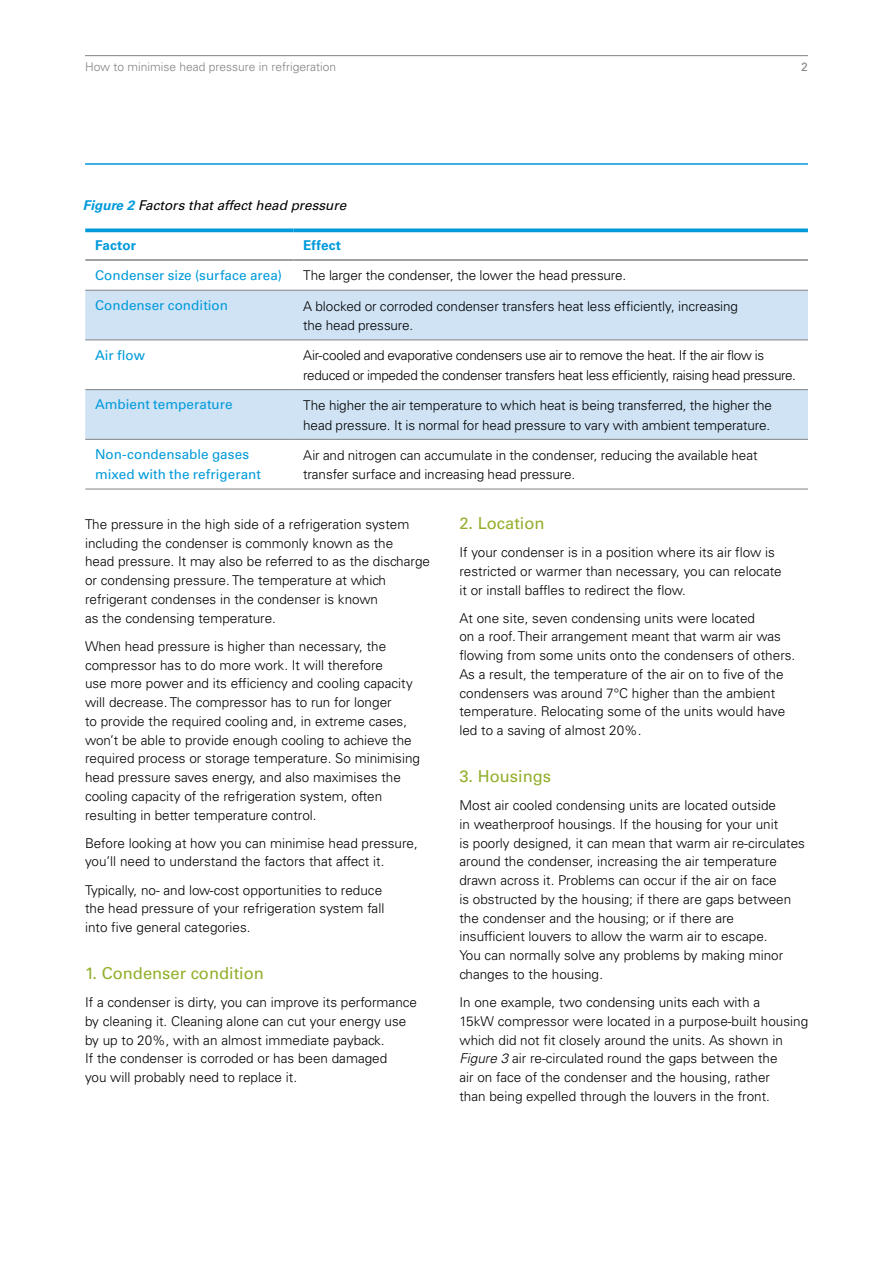
<style>
.page{position:relative;width:893px;height:1263px;background:#fff}
.page>*{position:absolute;margin:0;border:0;box-sizing:border-box;transform-origin:0 0}
.t1{font:16.5px "Univers";color:#92af2b}
.t2{font:300 13.5px/18.8px "Univers";color:#000}
.t3{font:300 13.5px/19.5px "Univers";letter-spacing:-.025em;color:#000}
.t4{font:13.5px/19.5px "Univers";letter-spacing:.005em;color:#009ada}
.t5{font:italic 13.5px "Univers";color:#000}
.t6{font:700 13.5px "Univers";letter-spacing:.005em;color:#009ada}
.t7{font:300 12px "Univers";color:#808285}
.t8{font:12px "Univers";color:#808285}
.s1{font-weight:700;color:#009ada}
.s2{font-style:italic}
</style>
<div class="page">
<hr style="left:85px;top:55px;width:723px;height:1px;background:#808285">
<hr style="left:85px;top:163px;width:723px;height:2px;background:#009ada">
<svg style="left:85px;top:291px;width:723px;height:148px;fill:#cfe3f5"></svg>
<hr style="left:85px;top:290px;width:208px;height:1px;background:#808285">
<hr style="left:293px;top:290px;width:515px;height:1px;background:#808285">
<hr style="left:85px;top:339px;width:208px;height:1px;background:#808285">
<hr style="left:293px;top:339px;width:515px;height:1px;background:#808285">
<hr style="left:85px;top:389px;width:208px;height:1px;background:#808285">
<hr style="left:293px;top:389px;width:515px;height:1px;background:#808285">
<hr style="left:85px;top:439px;width:208px;height:1px;background:#808285">
<hr style="left:293px;top:439px;width:515px;height:1px;background:#808285">
<hr style="left:85px;top:489px;width:208px;height:1px;background:#808285">
<hr style="left:293px;top:489px;width:515px;height:1px;background:#808285">
<svg style="left:85px;top:228px;width:208px;height:4px"></svg>
<svg style="left:293px;top:228px;width:515px;height:4px;background:#1fa6de"></svg>
<hr style="left:85px;top:259px;width:208px;height:2px;background:#808285">
<hr style="left:293px;top:259px;width:515px;height:2px;background:#808285">
<p class="t7" style="left:85px;top:60px;width:253px">How to minimise head pressure in refrigeration</p>
<p class="t8" style="left:801px;top:60px;width:8px">2</p>
<p class="t5" style="left:83px;top:197px;width:265px"><span class="s1">Figure 2</span> Factors that affect head pressure</p>
<p class="t6" style="left:95px;top:238px;width:42px">Factor</p>
<p class="t6" style="left:303px;top:238px;width:39px">Effect</p>
<p class="t4" style="left:95px;top:265px;width:188px">Condenser size (surface area)</p>
<p class="t2" style="left:303px;top:266px;width:325px">The larger the condenser, the lower the head pressure.</p>
<p class="t4" style="left:95px;top:296px;width:134px">Condenser condition</p>
<p class="t2" style="left:303px;top:296px;width:436px;line-height:19.5px">A blocked or corroded condenser transfers heat less efficiently, increasing the head pressure.</p>
<p class="t4" style="left:95px;top:345px;width:51px">Air flow</p>
<p class="t3" style="left:303px;top:346px;width:494px">Air-cooled and evaporative condensers use air to remove the heat. If the air flow is reduced or impeded the condenser transfers heat less efficiently, raising head pressure.</p>
<p class="t4" style="left:95px;top:395px;width:139px">Ambient temperature</p>
<p class="t2" style="left:303px;top:395px;width:470px;line-height:19.5px">The higher the air temperature to which heat is being transferred, the higher the head pressure. It is normal for head pressure to vary with ambient temperature.</p>
<p class="t4" style="left:95px;top:445px;width:167px">Non-condensable gases mixed with the refrigerant</p>
<p class="t2" style="left:303px;top:445px;width:456px;line-height:19.5px">Air and nitrogen can accumulate in the condenser, reducing the available heat transfer surface and increasing head pressure.</p>
<p class="t2" style="left:85px;top:515px;width:346px">The pressure in the high side of a refrigeration system including the condenser is commonly known as the<br>head pressure. It may also be referred to as the discharge or condensing pressure. The temperature at which refrigerant condenses in the condenser is known<br>as the condensing temperature.</p>
<p class="t2" style="left:85px;top:637px;width:337px">When head pressure is higher than necessary, the compressor has to do more work. It will therefore<br>use more power and its efficiency and cooling capacity will decrease. The compressor has to run for longer<br>to provide the required cooling and, in extreme cases, won’t be able to provide enough cooling to achieve the required process or storage temperature. So minimising head pressure saves energy, and also maximises the cooling capacity of the refrigeration system, often resulting in better temperature control.</p>
<p class="t2" style="left:85px;top:833px;width:334px">Before looking at how you can minimise head pressure, you’ll need to understand the factors that affect it.</p>
<p class="t2" style="left:85px;top:880px;width:301px">Typically, no- and low-cost opportunities to reduce the head pressure of your refrigeration system fall into five general categories.</p>
<p class="t1" style="left:85px;top:963px;width:180px">1. Condenser condition</p>
<p class="t2" style="left:85px;top:993px;width:334px">If a condenser is dirty, you can improve its performance by cleaning it. Cleaning alone can cut your energy use by up to 20%, with an almost immediate payback.<br>If the condenser is corroded or has been damaged<br>you will probably need to replace it.</p>
<p class="t1" style="left:459px;top:513px;width:87px">2. Location</p>
<p class="t2" style="left:459px;top:543px;width:324px">If your condenser is in a position where its air flow is restricted or warmer than necessary, you can relocate it or install baffles to redirect the flow.</p>
<p class="t2" style="left:459px;top:608px;width:337px">At one site, seven condensing units were located<br>on a roof. Their arrangement meant that warm air was flowing from some units onto the condensers of others.<br>As a result, the temperature of the air on to five of the condensers was around 7°C higher than the ambient temperature. Relocating some of the units would have led to a saving of almost 20%.</p>
<p class="t1" style="left:459px;top:766px;width:93px">3. Housings</p>
<p class="t2" style="left:459px;top:796px;width:347px">Most air cooled condensing units are located outside<br>in weatherproof housings. If the housing for your unit<br>is poorly designed, it can mean that warm air re-circulates around the condenser, increasing the air temperature drawn across it. Problems can occur if the air on face<br>is obstructed by the housing; if there are gaps between the condenser and the housing; or if there are<br>insufficient louvers to allow the warm air to escape.<br>You can normally solve any problems by making minor changes to the housing.</p>
<p class="t2" style="left:459px;top:993px;width:350px">In one example, two condensing units each with a<br>15kW compressor were located in a purpose-built housing which did not fit closely around the units. As shown in <span class="s2">Figure 3</span> air re-circulated round the gaps between the<br>air on face of the condenser and the housing, rather<br>than being expelled through the louvers in the front.</p>
</div>
